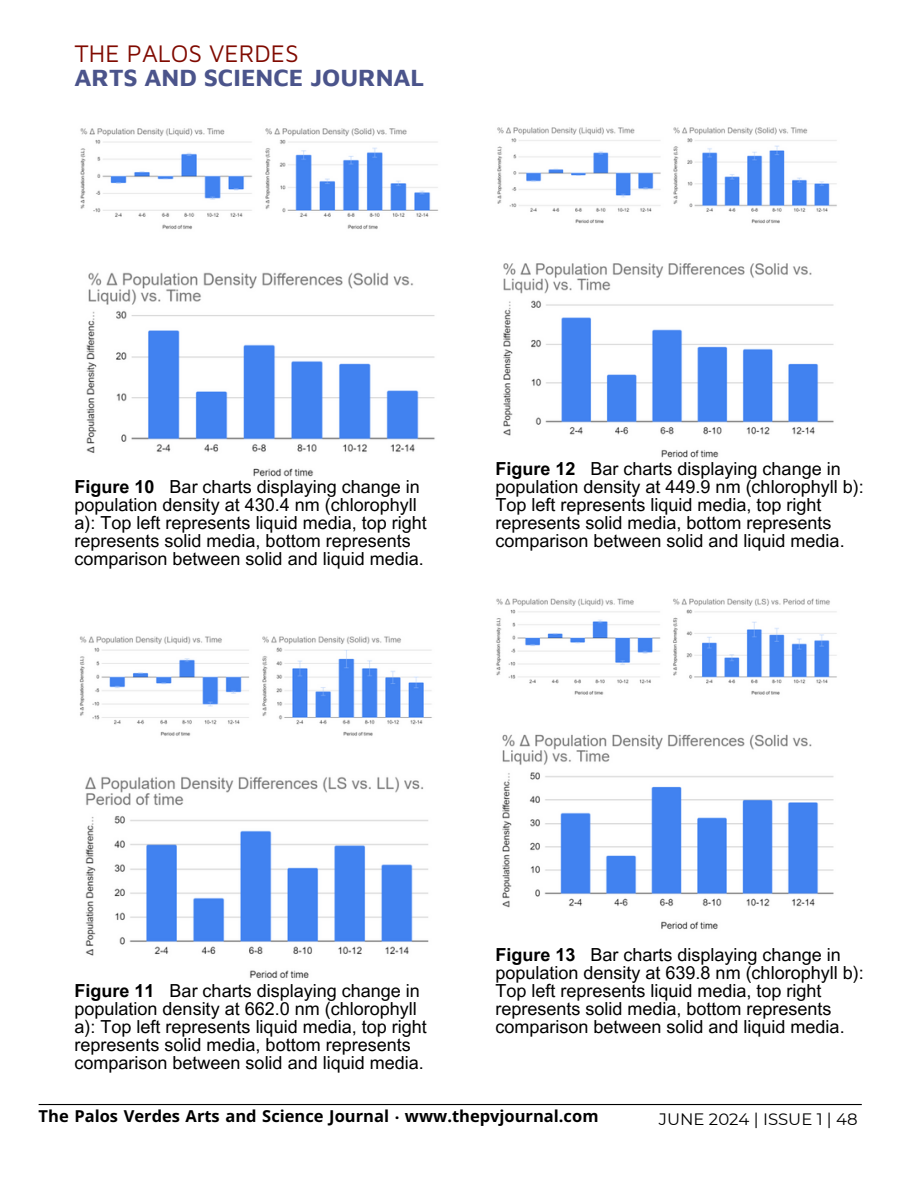
<style>
.page{position:relative;width:918px;height:1188px;background:#fff}
.page>*{position:absolute;margin:0;border:0;box-sizing:border-box;transform-origin:0 0}
.t1{font:700 24.6px "Maven Pro";color:#4b548b}
.t2{font:24.6px "Maven Pro";color:#800a00}
.t3{font:18px/18px "Arial MT Pro";color:#000}
.t4{font:700 16.5px "Noto Sans";color:#000}
.t5{font:16.5px "Montserrat";color:#000}
.s1{font-weight:700}
</style>
<div class="page">
<hr style="left:39px;top:1104px;width:823px;height:1px;background:#000">
<img style="left:80px;top:128px;width:358px;height:349px">
<img style="left:79px;top:636px;width:353px;height:342px">
<img style="left:497px;top:127px;width:340px;height:331px">
<img style="left:496px;top:598px;width:341px;height:332px">
<h1 class="t2" style="left:75px;top:38px;width:226px">THE PALOS VERDES</h1>
<h1 class="t1" style="left:75px;top:63px;width:351px">ARTS AND SCIENCE JOURNAL</h1>
<p class="t3" style="left:75px;top:480px;width:354px"><span class="s1">Figure 10</span> Bar charts displaying change in population density at 430.4 nm (chlorophyll a): Top left represents liquid media, top right represents solid media, bottom represents comparison between solid and liquid media.</p>
<p class="t3" style="left:496px;top:462px;width:370px"><span class="s1">Figure 12</span> Bar charts displaying change in population density at 449.9 nm (chlorophyll b):<br>Top left represents liquid media, top right represents solid media, bottom represents comparison between solid and liquid media.</p>
<p class="t3" style="left:496px;top:948px;width:370px"><span class="s1">Figure 13</span> Bar charts displaying change in population density at 639.8 nm (chlorophyll b):<br>Top left represents liquid media, top right represents solid media, bottom represents comparison between solid and liquid media.</p>
<p class="t3" style="left:75px;top:984px;width:354px"><span class="s1">Figure 11</span> Bar charts displaying change in population density at 662.0 nm (chlorophyll a): Top left represents liquid media, top right represents solid media, bottom represents comparison between solid and liquid media.</p>
<p class="t4" style="left:39px;top:1104px;width:561px">The Palos Verdes Arts and Science Journal ‧ www.thepvjournal.com</p>
<h2 class="t5" style="left:659px;top:1109px;width:200px">JUNE 2024 | ISSUE 1 | 48</h2>
</div>
